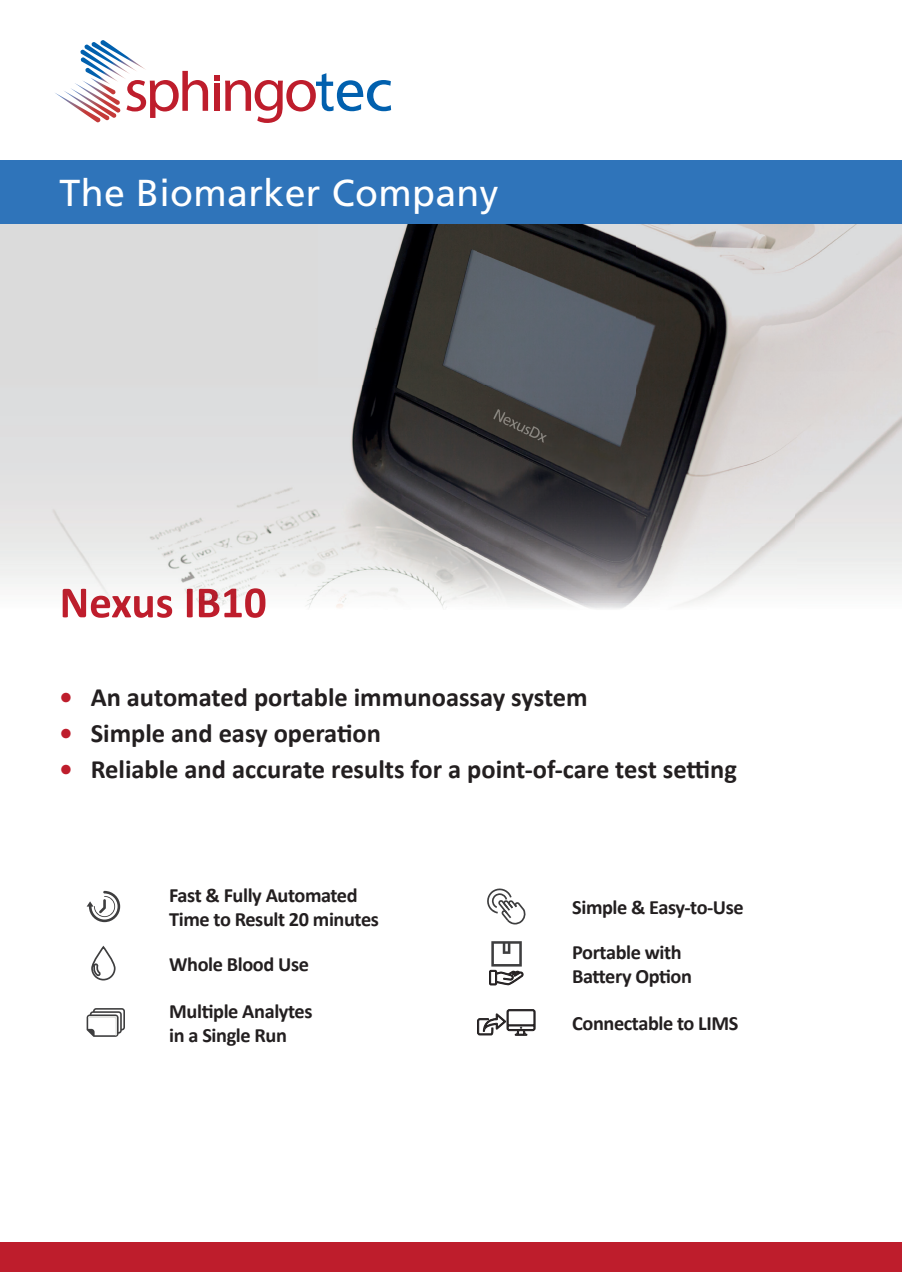
<style>
.page{position:relative;width:902px;height:1272px;background:#fff}
.page>*{position:absolute;margin:0;border:0;box-sizing:border-box;transform-origin:0 0}
.t1{font:37.5px "Frutiger LT Std";letter-spacing:.01em;color:#fff}
.t2{font:700 26.4px "Calibri";color:#231f20}
.t3{font:700 20.25px/24.3px "Calibri";letter-spacing:-.02em;color:#231f20}
.s1{color:#be1d2c}
</style>
<div class="page">
<img style="left:0;top:224px;width:901px;height:394px">
<div style="left:0;top:1242px;width:901px;height:29px;background:#be1d2c"></div>
<svg style="left:126px;top:71px;width:82px;height:47px"></svg>
<svg style="left:214px;top:75px;width:5px;height:6px"></svg>
<div style="left:214px;top:84px;width:5px;height:27px;background:#be1d2c"></div>
<svg style="left:225px;top:73px;width:166px;height:50px"></svg>
<img style="left:55px;top:93px;width:46px;height:29px">
<img style="left:63px;top:91px;width:47px;height:29px">
<img style="left:70px;top:88px;width:47px;height:30px">
<img style="left:74px;top:83px;width:47px;height:30px">
<img style="left:82px;top:82px;width:38px;height:23px">
<img style="left:90px;top:82px;width:26px;height:12px">
<img style="left:100px;top:40px;width:46px;height:30px">
<img style="left:91px;top:42px;width:47px;height:30px">
<img style="left:84px;top:45px;width:47px;height:29px">
<img style="left:80px;top:50px;width:47px;height:29px">
<img style="left:80px;top:57px;width:38px;height:25px">
<img style="left:85px;top:68px;width:26px;height:16px">
<div style="left:0;top:160px;width:901px;height:64px;background:#2f74ba"></div>
<img style="left:63px;top:588px;width:202px;height:29px">
<svg style="left:87px;top:890px;width:33px;height:32px"></svg>
<svg style="left:91px;top:947px;width:25px;height:34px"></svg>
<svg style="left:487px;top:888px;width:39px;height:36px"></svg>
<svg style="left:477px;top:1009px;width:59px;height:27px"></svg>
<svg style="left:489px;top:941px;width:34px;height:44px"></svg>
<svg style="left:87px;top:1008px;width:38px;height:28px"></svg>
<h1 class="t1" style="left:60px;top:171px;width:440px">The Biomarker Company</h1>
<h2 class="t2" style="left:60px;top:681px;width:529px"><span class="s1">•</span> An automated portable immunoassay system</h2>
<h2 class="t2" style="left:60px;top:717px;width:323px"><span class="s1">•</span> Simple and easy operation</h2>
<h2 class="t2" style="left:60px;top:753px;width:678px"><span class="s1">•</span> Reliable and accurate results for a point-of-care test setting</h2>
<p class="t3" style="left:169px;top:882px;width:211px">Fast &amp; Fully Automated<br>Time to Result 20 minutes</p>
<p class="t3" style="left:169px;top:950px;width:141px">Whole Blood Use</p>
<p class="t3" style="left:169px;top:998px;width:145px">Multiple Analytes in a Single Run</p>
<p class="t3" style="left:572px;top:884px;width:173px;line-height:44.4px">Simple &amp; Easy-to-Use<br>Portable with</p>
<p class="t3" style="left:572px;top:963px;width:121px">Battery Option</p>
<p class="t3" style="left:572px;top:1010px;width:168px">Connectable to LIMS</p>
</div>
